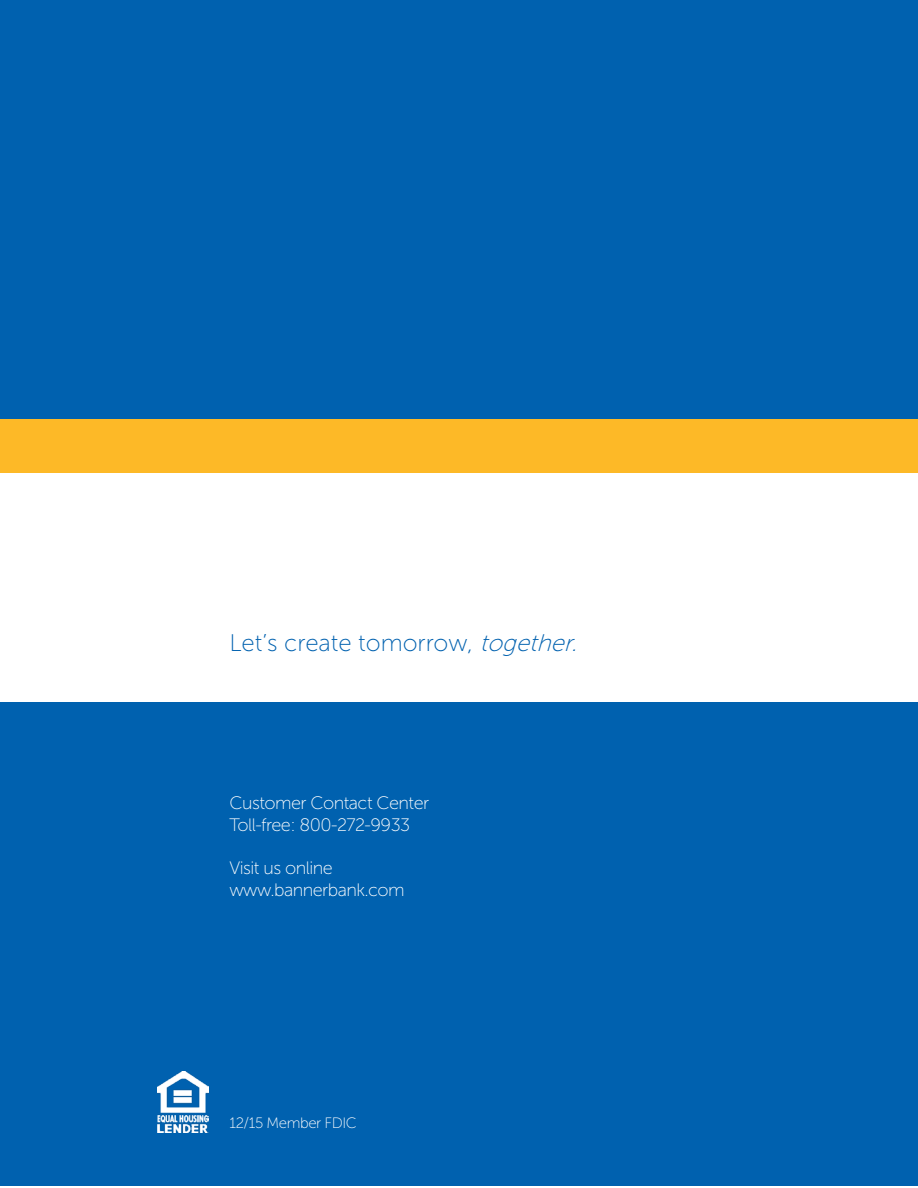
<style>
.page{position:relative;width:918px;height:1188px;background:#fff}
.page>*{position:absolute;margin:0;border:0;box-sizing:border-box;transform-origin:0 0}
.t1{font:24px "Museo Sans 100";color:#0061af}
.t2{font:18px/21.6px "Museo Sans 100";letter-spacing:-.03em;color:#fff}
.t3{font:15px "Museo Sans 100";letter-spacing:-.03em;color:#fff}
.s1{font-style:italic}
</style>
<div class="page">
<div style="left:0;top:0;width:918px;height:1185px;background:#0061af"></div>
<div style="left:0;top:459px;width:918px;height:243px;background:#fff"></div>
<img style="left:157px;top:1071px;width:51px;height:62px">
<div style="left:0;top:419px;width:918px;height:54px;background:#fdb927"></div>
<h1 class="t1" style="left:230px;top:630px;width:356px">Let’s create tomorrow, <span class="s1">together.</span></h1>
<p class="t2" style="left:230px;top:793px;width:201px">Customer Contact Center<br>Toll-free: 800-272-9933</p>
<p class="t2" style="left:230px;top:857px;width:177px">Visit us online www.bannerbank.com</p>
<p class="t3" style="left:230px;top:1115px;width:129px">12/15 Member FDIC</p>
</div>
